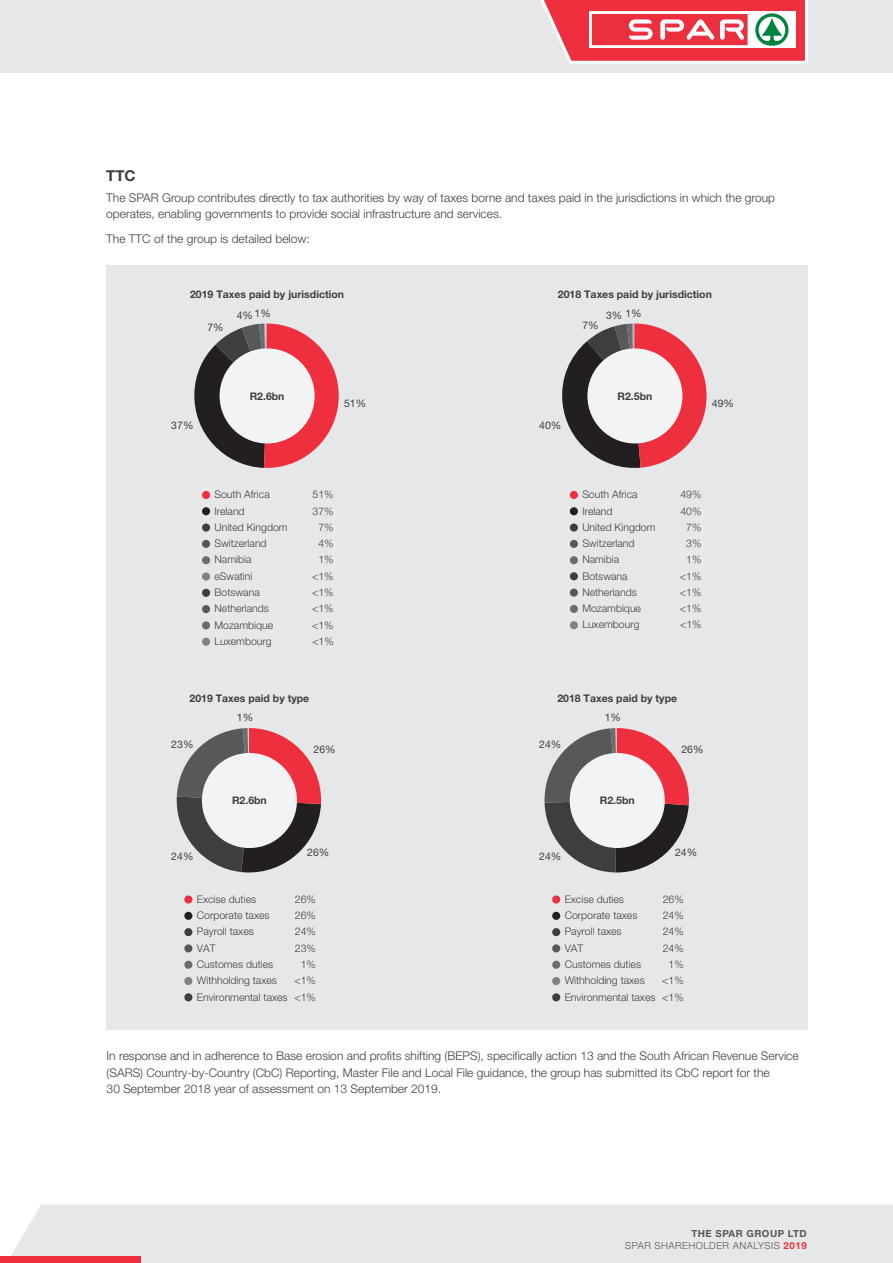
<style>
.page{position:relative;width:893px;height:1263px;background:#fff}
.page>*{position:absolute;margin:0;border:0;box-sizing:border-box;transform-origin:0 0}
.t1{font:700 15px "Helvetica Neue LT Std";color:#3e3e3f}
.t2{font:300 12px/16.5px "Helvetica Neue LT Std";color:#3e3e3f}
.t3{font:300 10.5px/16.4px "Helvetica Neue LT Std";color:#3e3e3f;text-align:right}
.t4{font:700 10.5px "Helvetica Neue LT Std";color:#3e3e3f}
.t5{font:10.5px "Helvetica Neue LT Std";color:#3e3e3f}
.t6{font:300 9.75px/12px "Helvetica Neue LT Std";letter-spacing:.05em;color:#57585a;text-align:right}
.s1{font-weight:700}
.s2{font-weight:700;color:#ee2f3e}
</style>
<div class="page">
<div style="left:0;top:0;width:893px;height:72px;background:#e6e7e9"></div>
<svg style="left:541px;top:0;width:267px;height:64px;background:#ea7179"></svg>
<div style="left:11px;top:1204px;width:882px;height:59px;background:#e6e7e9"></div>
<div style="left:0;top:1256px;width:140px;height:7px;background:#ee2f3e"></div>
<div style="left:106px;top:266px;width:702px;height:764px;background:#e6e7e9"></div>
<svg style="left:562px;top:323px;width:145px;height:145px"></svg>
<div style="left:587px;top:348px;width:95px;height:95px;background:#f2f3f4;border-radius:50%"></div>
<div style="left:570px;top:507px;width:8px;height:8px;background:#231f20;border-radius:50%"></div>
<div style="left:570px;top:523px;width:8px;height:9px;background:#3e3e3f;border-radius:50%"></div>
<div style="left:570px;top:540px;width:8px;height:8px;background:#57585a;border-radius:50%"></div>
<div style="left:570px;top:556px;width:8px;height:8px;background:#6c6d70;border-radius:50%"></div>
<div style="left:570px;top:572px;width:8px;height:8px;background:#3e3e3f;border-radius:50%"></div>
<div style="left:570px;top:588px;width:8px;height:9px;background:#57585a;border-radius:50%"></div>
<div style="left:570px;top:605px;width:8px;height:8px;background:#6c6d70;border-radius:50%"></div>
<div style="left:570px;top:621px;width:8px;height:8px;background:#808285;border-radius:50%"></div>
<div style="left:570px;top:491px;width:8px;height:8px;background:#ee2f3e;border-radius:50%"></div>
<svg style="left:194px;top:323px;width:145px;height:145px"></svg>
<div style="left:220px;top:348px;width:95px;height:95px;background:#f2f3f4;border-radius:50%"></div>
<div style="left:202px;top:507px;width:8px;height:8px;background:#231f20;border-radius:50%"></div>
<div style="left:202px;top:523px;width:8px;height:9px;background:#3e3e3f;border-radius:50%"></div>
<div style="left:202px;top:540px;width:8px;height:8px;background:#57585a;border-radius:50%"></div>
<div style="left:202px;top:556px;width:8px;height:8px;background:#6c6d70;border-radius:50%"></div>
<div style="left:202px;top:572px;width:8px;height:8px;background:#808285;border-radius:50%"></div>
<div style="left:202px;top:589px;width:8px;height:8px;background:#3e3e3f;border-radius:50%"></div>
<div style="left:202px;top:605px;width:8px;height:8px;background:#57585a;border-radius:50%"></div>
<div style="left:202px;top:621px;width:8px;height:8px;background:#6c6d70;border-radius:50%"></div>
<div style="left:202px;top:638px;width:8px;height:8px;background:#808285;border-radius:50%"></div>
<div style="left:202px;top:491px;width:8px;height:8px;background:#ee2f3e;border-radius:50%"></div>
<svg style="left:544px;top:728px;width:145px;height:145px"></svg>
<div style="left:570px;top:753px;width:95px;height:95px;background:#f2f3f4;border-radius:50%"></div>
<div style="left:552px;top:912px;width:8px;height:8px;background:#231f20;border-radius:50%"></div>
<div style="left:552px;top:928px;width:8px;height:8px;background:#3e3e3f;border-radius:50%"></div>
<div style="left:552px;top:944px;width:8px;height:8px;background:#57585a;border-radius:50%"></div>
<div style="left:552px;top:961px;width:8px;height:8px;background:#6c6d70;border-radius:50%"></div>
<div style="left:552px;top:977px;width:8px;height:8px;background:#808285;border-radius:50%"></div>
<div style="left:552px;top:993px;width:8px;height:8px;background:#3e3e3f;border-radius:50%"></div>
<div style="left:552px;top:895px;width:8px;height:8px;background:#ee2f3e;border-radius:50%"></div>
<svg style="left:176px;top:728px;width:145px;height:145px"></svg>
<div style="left:202px;top:753px;width:95px;height:95px;background:#f2f3f4;border-radius:50%"></div>
<div style="left:184px;top:912px;width:8px;height:8px;background:#231f20;border-radius:50%"></div>
<div style="left:184px;top:928px;width:8px;height:8px;background:#3e3e3f;border-radius:50%"></div>
<div style="left:184px;top:944px;width:8px;height:8px;background:#57585a;border-radius:50%"></div>
<div style="left:184px;top:961px;width:8px;height:8px;background:#6c6d70;border-radius:50%"></div>
<div style="left:184px;top:977px;width:8px;height:8px;background:#808285;border-radius:50%"></div>
<div style="left:184px;top:993px;width:8px;height:8px;background:#3e3e3f;border-radius:50%"></div>
<div style="left:184px;top:895px;width:8px;height:8px;background:#ee2f3e;border-radius:50%"></div>
<p class="t1" style="left:106px;top:166px;width:31px">TTC</p>
<p class="t2" style="left:106px;top:189px;width:670px">The SPAR Group contributes directly to tax authorities by way of taxes borne and taxes paid in the jurisdictions in which the group operates, enabling governments to provide social infrastructure and services.</p>
<p class="t2" style="left:106px;top:230px;width:205px">The TTC of the group is detailed below:</p>
<p class="t4" style="left:190px;top:287px;width:155px">2019 Taxes paid by jurisdiction</p>
<p class="t4" style="left:558px;top:287px;width:155px">2018 Taxes paid by jurisdiction</p>
<p class="t5" style="left:237px;top:308px;width:36px">4% 1%</p>
<p class="t5" style="left:606px;top:308px;width:37px">3% 1%</p>
<p class="t5" style="left:207px;top:321px;width:18px">7%</p>
<p class="t5" style="left:582px;top:319px;width:18px">7%</p>
<p class="t4" style="left:250px;top:389px;width:36px">R2.6bn</p>
<p class="t5" style="left:344px;top:397px;width:24px">51%</p>
<p class="t4" style="left:617px;top:389px;width:36px">R2.5bn</p>
<p class="t5" style="left:712px;top:397px;width:24px">49%</p>
<p class="t5" style="left:171px;top:419px;width:24px">37%</p>
<p class="t5" style="left:539px;top:419px;width:24px">40%</p>
<p class="t3" style="left:215px;top:486px;width:57px">South Africa</p>
<p class="t3" style="left:313px;top:486px;width:23px">51%</p>
<p class="t3" style="left:582px;top:486px;width:57px">South Africa</p>
<p class="t3" style="left:680px;top:486px;width:23px">49%</p>
<p class="t3" style="left:215px;top:502px;width:32px">Ireland</p>
<p class="t3" style="left:313px;top:502px;width:23px">37%</p>
<p class="t3" style="left:215px;top:519px;width:75px">United Kingdom</p>
<p class="t3" style="left:318px;top:519px;width:17px">7%</p>
<p class="t3" style="left:215px;top:535px;width:54px">Switzerland</p>
<p class="t3" style="left:318px;top:535px;width:17px">4%</p>
<p class="t3" style="left:215px;top:551px;width:38px">Namibia</p>
<p class="t3" style="left:318px;top:551px;width:17px">1%</p>
<p class="t3" style="left:215px;top:568px;width:39px">eSwatini</p>
<p class="t3" style="left:312px;top:568px;width:23px">&lt;1%</p>
<p class="t3" style="left:215px;top:584px;width:47px">Botswana</p>
<p class="t3" style="left:312px;top:584px;width:23px">&lt;1%</p>
<p class="t3" style="left:215px;top:600px;width:56px">Netherlands</p>
<p class="t3" style="left:312px;top:600px;width:23px">&lt;1%</p>
<p class="t3" style="left:215px;top:616px;width:60px">Mozambique</p>
<p class="t3" style="left:312px;top:616px;width:23px">&lt;1%</p>
<p class="t3" style="left:215px;top:633px;width:59px">Luxembourg</p>
<p class="t3" style="left:312px;top:633px;width:23px">&lt;1%</p>
<p class="t3" style="left:582px;top:502px;width:32px">Ireland</p>
<p class="t3" style="left:680px;top:502px;width:23px">40%</p>
<p class="t3" style="left:582px;top:519px;width:75px">United Kingdom</p>
<p class="t3" style="left:686px;top:519px;width:17px">7%</p>
<p class="t3" style="left:582px;top:535px;width:54px">Switzerland</p>
<p class="t3" style="left:686px;top:535px;width:17px">3%</p>
<p class="t3" style="left:582px;top:551px;width:38px">Namibia</p>
<p class="t3" style="left:686px;top:551px;width:17px">1%</p>
<p class="t3" style="left:582px;top:567px;width:47px">Botswana</p>
<p class="t3" style="left:680px;top:567px;width:23px">&lt;1%</p>
<p class="t3" style="left:582px;top:584px;width:56px">Netherlands</p>
<p class="t3" style="left:680px;top:584px;width:23px">&lt;1%</p>
<p class="t3" style="left:582px;top:600px;width:60px">Mozambique</p>
<p class="t3" style="left:680px;top:600px;width:23px">&lt;1%</p>
<p class="t3" style="left:582px;top:616px;width:59px">Luxembourg</p>
<p class="t3" style="left:680px;top:616px;width:23px">&lt;1%</p>
<p class="t4" style="left:190px;top:692px;width:121px">2019 Taxes paid by type</p>
<p class="t4" style="left:557px;top:692px;width:121px">2018 Taxes paid by type</p>
<p class="t5" style="left:237px;top:711px;width:18px">1%</p>
<p class="t5" style="left:605px;top:711px;width:18px">1%</p>
<p class="t5" style="left:171px;top:737px;width:24px">23%</p>
<p class="t5" style="left:313px;top:743px;width:24px">26%</p>
<p class="t5" style="left:539px;top:737px;width:24px">24%</p>
<p class="t5" style="left:681px;top:743px;width:24px">26%</p>
<p class="t4" style="left:232px;top:794px;width:36px">R2.6bn</p>
<p class="t4" style="left:600px;top:794px;width:36px">R2.5bn</p>
<p class="t5" style="left:171px;top:849px;width:24px">24%</p>
<p class="t5" style="left:307px;top:846px;width:24px">26%</p>
<p class="t5" style="left:539px;top:849px;width:24px">24%</p>
<p class="t5" style="left:675px;top:846px;width:24px">24%</p>
<p class="t3" style="left:197px;top:891px;width:61px">Excise duties</p>
<p class="t3" style="left:295px;top:891px;width:23px">26%</p>
<p class="t3" style="left:565px;top:891px;width:61px">Excise duties</p>
<p class="t3" style="left:663px;top:891px;width:23px">26%</p>
<p class="t3" style="left:197px;top:907px;width:74px">Corporate taxes</p>
<p class="t3" style="left:295px;top:907px;width:23px">26%</p>
<p class="t3" style="left:197px;top:923px;width:58px">Payroll taxes</p>
<p class="t3" style="left:295px;top:923px;width:23px">24%</p>
<p class="t3" style="left:197px;top:939px;width:20px">VAT</p>
<p class="t3" style="left:295px;top:939px;width:23px">23%</p>
<p class="t3" style="left:197px;top:956px;width:78px">Customes duties</p>
<p class="t3" style="left:301px;top:956px;width:17px">1%</p>
<p class="t3" style="left:197px;top:972px;width:82px">Withholding taxes</p>
<p class="t3" style="left:197px;top:972px;width:121px">&lt;1%<br>Environmental taxes &lt;1%</p>
<p class="t3" style="left:565px;top:907px;width:74px">Corporate taxes</p>
<p class="t3" style="left:663px;top:907px;width:23px">24%</p>
<p class="t3" style="left:565px;top:923px;width:58px">Payroll taxes</p>
<p class="t3" style="left:663px;top:923px;width:23px">24%</p>
<p class="t3" style="left:565px;top:939px;width:20px">VAT</p>
<p class="t3" style="left:663px;top:939px;width:23px">24%</p>
<p class="t3" style="left:565px;top:956px;width:78px">Customes duties</p>
<p class="t3" style="left:669px;top:956px;width:17px">1%</p>
<p class="t3" style="left:565px;top:972px;width:82px">Withholding taxes</p>
<p class="t3" style="left:565px;top:972px;width:121px">&lt;1%<br>Environmental taxes &lt;1%</p>
<p class="t2" style="left:107px;top:1047px;width:694px">In response and in adherence to Base erosion and profits shifting (BEPS), specifically action 13 and the South African Revenue Service (SARS) Country-by-Country (CbC) Reporting, Master File and Local File guidance, the group has submitted its CbC report for the<br>30 September 2018 year of assessment on 13 September 2019.</p>
<p class="t6" style="left:625px;top:1227px;width:183px"><span class="s1">THE SPAR GROUP LTD<br></span>SPAR SHAREHOLDER ANALYSIS <span class="s2">2019</span></p>
</div>
